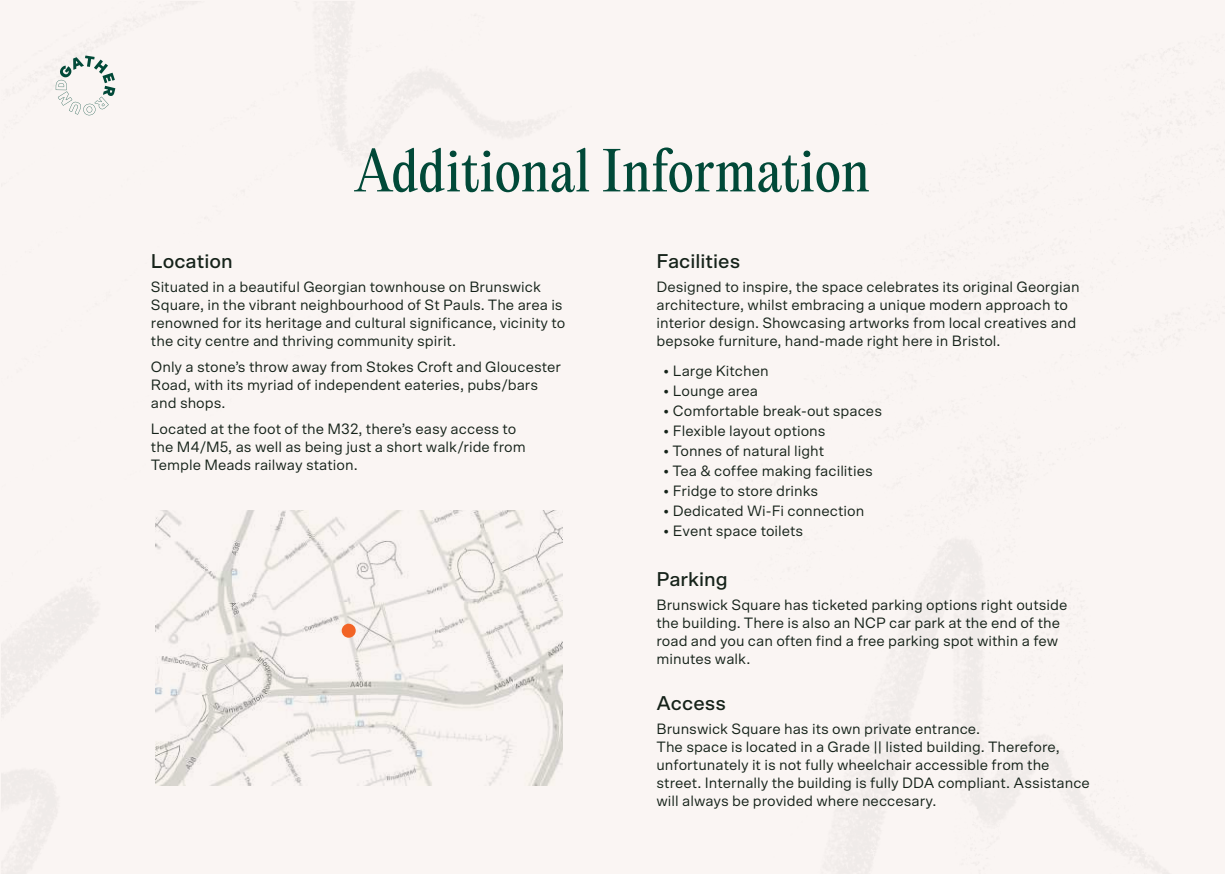
<style>
.page{position:relative;width:1225px;height:874px;background:#fff}
.page>*{position:absolute;margin:0;border:0;box-sizing:border-box;transform-origin:0 0}
.t1{font:53px "PP Editorial New";color:#014938}
.t2{font:500 20px "Scto Grotesk A";color:#152219}
.t3{font:15px/18px "Scto Grotesk A";color:#152219}
</style>
<div class="page">
<svg style="left:56px;top:55px;width:59px;height:60px"></svg>
<img style="left:155px;top:509px;width:407px;height:275px">
<div style="left:342px;top:623px;width:14px;height:14px;background:#f26425;border-radius:50%"></div>
<h1 class="t1" style="left:355px;top:134px;width:516px">Additional Information</h1>
<h2 class="t2" style="left:151px;top:249px;width:83px">Location</h2>
<p class="t3" style="left:151px;top:277px;width:416px">Situated in a beautiful Georgian townhouse on Brunswick Square, in the vibrant neighbourhood of St Pauls. The area is renowned for its heritage and cultural significance, vicinity to the city centre and thriving community spirit.</p>
<p class="t3" style="left:151px;top:357px;width:411px">Only a stone’s throw away from Stokes Croft and Gloucester<br>Road, with its myriad of independent eateries, pubs/bars and shops.</p>
<p class="t3" style="left:151px;top:419px;width:376px">Located at the foot of the M32, there’s easy access to the M4/M5, as well as being just a short walk/ride from<br>Temple Meads railway station.</p>
<h2 class="t2" style="left:656px;top:249px;width:85px">Facilities</h2>
<p class="t3" style="left:656px;top:277px;width:424px">Designed to inspire, the space celebrates its original Georgian architecture, whilst embracing a unique modern approach to interior design. Showcasing artworks from local creatives and bepsoke furniture, hand-made right here in Bristol.</p>
<p class="t3" style="left:663px;top:361px;width:107px">• Large Kitchen</p>
<p class="t3" style="left:663px;top:381px;width:96px">• Lounge area</p>
<p class="t3" style="left:663px;top:401px;width:220px">• Comfortable break-out spaces</p>
<p class="t3" style="left:663px;top:421px;width:164px">• Flexible layout options</p>
<p class="t3" style="left:663px;top:441px;width:163px">• Tonnes of natural light</p>
<p class="t3" style="left:663px;top:461px;width:211px">• Tea &amp; coffee making facilities</p>
<p class="t3" style="left:663px;top:481px;width:157px">• Fridge to store drinks</p>
<p class="t3" style="left:663px;top:501px;width:202px">• Dedicated Wi-Fi connection</p>
<p class="t3" style="left:663px;top:521px;width:141px">• Event space toilets</p>
<h2 class="t2" style="left:656px;top:567px;width:73px">Parking</h2>
<p class="t3" style="left:656px;top:595px;width:412px">Brunswick Square has ticketed parking options right outside the building. There is also an NCP car park at the end of the road and you can often find a free parking spot within a few minutes walk.</p>
<h2 class="t2" style="left:656px;top:690px;width:71px">Access</h2>
<p class="t3" style="left:656px;top:719px;width:435px">Brunswick Square has its own private entrance.<br>The space is located in a Grade || listed building. Therefore, unfortunately it is not fully wheelchair accessible from the street. Internally the building is fully DDA compliant. Assistance will always be provided where neccesary.</p>
</div>
